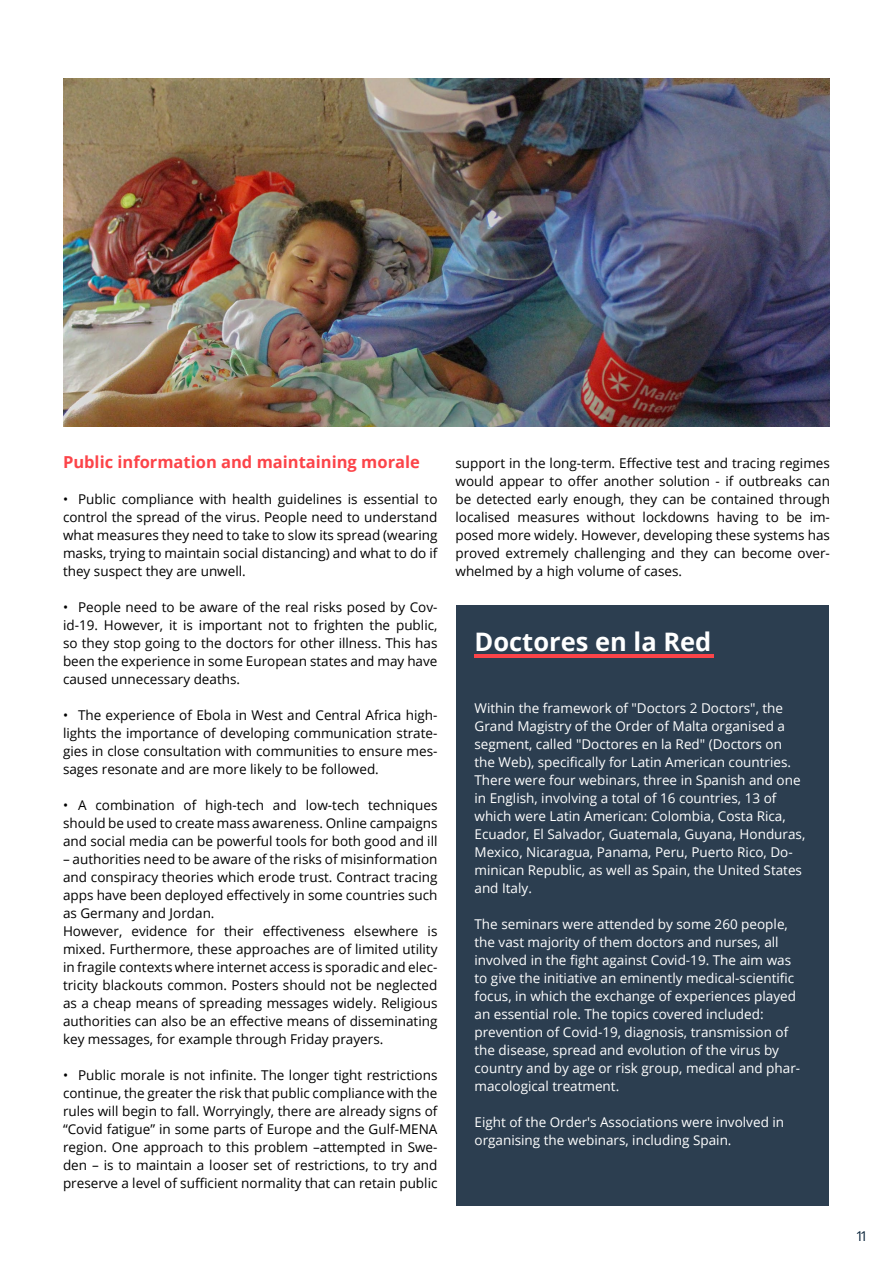
<style>
.page{position:relative;width:893px;height:1263px;background:#fff}
.page>*{position:absolute;margin:0;border:0;box-sizing:border-box;transform-origin:0 0}
.t1{font:700 25.5px "Open Sans";color:#fff}
.DSD_PARA{font:700 16.5px "Open Sans";color:#fc4449}
.DSDPARABULL{font:13.5px/18px "Open Sans";color:#000;text-align:justify}
.t2{font:13.5px/18px "Open Sans";color:#fff}
.t3{font:13.5px "Open Sans";color:#031e35}
</style>
<div class="page">
<img style="left:63px;top:78px;width:767px;height:349px">
<div style="left:456px;top:605px;width:373px;height:601px;background:#2c3e50"></div>
<hr style="left:474px;top:654px;width:240px;height:4px;background:#fc4449">
<p class="DSD_PARA" style="left:63px;top:450px;width:358px">Public information and maintaining morale</p>
<p class="DSDPARABULL" style="left:63px;top:490px;width:376px">• Public compliance with health guidelines is essential to control the spread of the virus. People need to understand what measures they need to take to slow its spread (wearing masks, trying to maintain social distancing) and what to do if they suspect they are unwell.</p>
<p class="DSDPARABULL" style="left:63px;top:598px;width:376px">• People need to be aware of the real risks posed by Cov&shy;id-19. However, it is important not to frighten the public, so they stop going to the doctors for other illness. This has been the experience in some European states and may have caused unnecessary deaths.</p>
<p class="DSDPARABULL" style="left:63px;top:706px;width:376px">• The experience of Ebola in West and Central Africa high&shy;lights the importance of developing communication strate&shy;gies in close consultation with communities to ensure mes&shy;sages resonate and are more likely to be followed.</p>
<p class="DSDPARABULL" style="left:63px;top:796px;width:376px">• A combination of high-tech and low-tech techniques should be used to create mass awareness. Online campaigns and social media can be powerful tools for both good and ill</p>
<p class="DSDPARABULL" style="left:63px;top:850px;width:376px">– authorities need to be aware of the risks of misinformation and conspiracy theories which erode trust. Contract tracing apps have been deployed effectively in some countries such as Germany and Jordan.</p>
<p class="DSDPARABULL" style="left:63px;top:922px;width:376px">However, evidence for their effectiveness elsewhere is mixed. Furthermore, these approaches are of limited utility in fragile contexts where internet access is sporadic and elec&shy;tricity blackouts common. Posters should not be neglected as a cheap means of spreading messages widely. Religious authorities can also be an effective means of disseminating key messages, for example through Friday prayers.</p>
<p class="DSDPARABULL" style="left:63px;top:1066px;width:376px">• Public morale is not infinite. The longer tight restrictions continue, the greater the risk that public compliance with the rules will begin to fall. Worryingly, there are already signs of “Covid fatigue” in some parts of Europe and the Gulf-MENA region. One approach to this problem –attempted in Swe&shy;den – is to maintain a looser set of restrictions, to try and preserve a level of sufficient normality that can retain public</p>
<p class="DSDPARABULL" style="left:455px;top:454px;width:376px">support in the long-term. Effective test and tracing regimes would appear to offer another solution - if outbreaks can be detected early enough, they can be contained through localised measures without lockdowns having to be im&shy;posed more widely. However, developing these systems has proved extremely challenging and they can become over&shy;whelmed by a high volume of cases.</p>
<p class="t1" style="left:474px;top:624px;width:238px">Doctores en la Red</p>
<p class="t2" style="left:474px;top:699px;width:332px">Within the framework of "Doctors 2 Doctors", the Grand Magistry of the Order of Malta organised a segment, called "Doctores en la Red" (Doctors on the Web), specifically for Latin American countries.<br>There were four webinars, three in Spanish and one in English, involving a total of 16 countries, 13 of which were Latin American: Colombia, Costa Rica, Ecuador, El Salvador, Guatemala, Guyana, Honduras, Mexico, Nicaragua, Panama, Peru, Puerto Rico, Do&shy;minican Republic, as well as Spain, the United States and Italy.</p>
<p class="t2" style="left:474px;top:915px;width:327px">The seminars were attended by some 260 people, the vast majority of them doctors and nurses, all involved in the fight against Covid-19. The aim was to give the initiative an eminently medical-scientific focus, in which the exchange of experiences played an essential role. The topics covered included: prevention of Covid-19, diagnosis, transmission of the disease, spread and evolution of the virus by country and by age or risk group, medical and phar&shy;macological treatment.</p>
<p class="t2" style="left:474px;top:1113px;width:311px">Eight of the Order's Associations were involved in organising the webinars, including Spain.</p>
<p class="t3" style="left:856px;top:1226px;width:14px">11</p>
</div>
